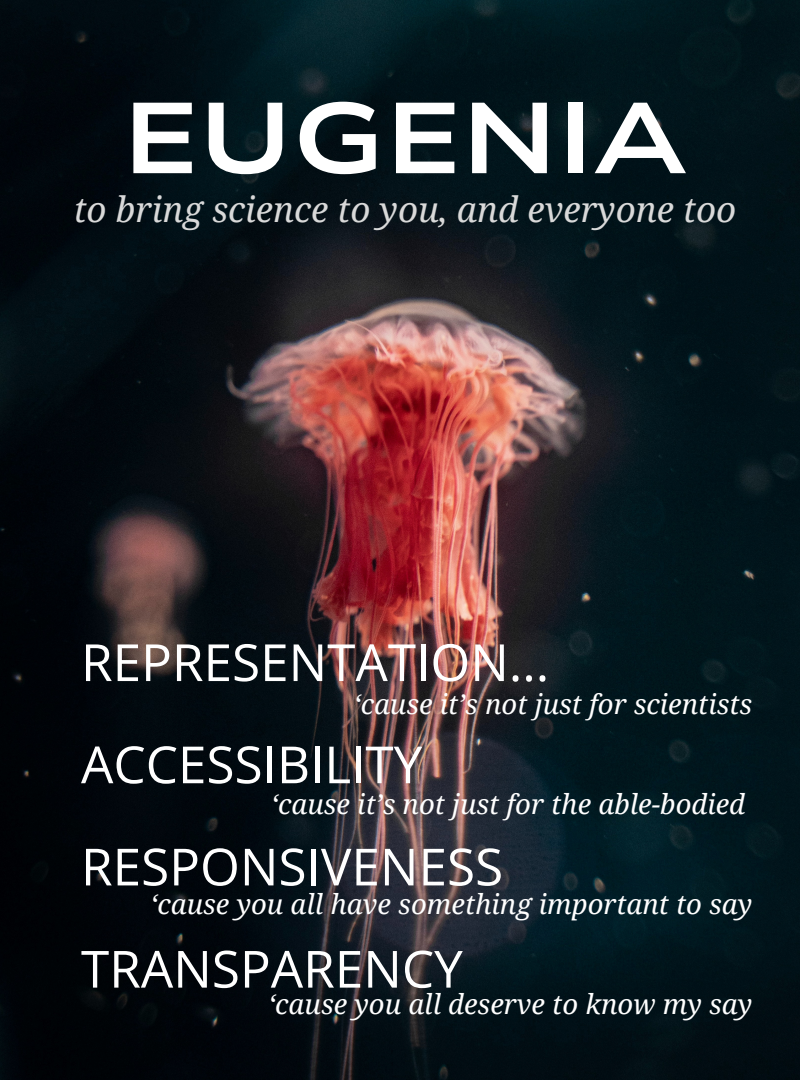
<style>
.page{position:relative;width:810px;height:1080px;background:#fff}
.page>*{position:absolute;margin:0;border:0;box-sizing:border-box;transform-origin:0 0}
.t1{font:700 100px "Nunito Sans 10 pt Expanded";color:#fff}
.t2{font:51.25px "Open Sans";color:#fff}
.t3{font:italic 35px "Noto Serif";color:#d9d9d9}
.t4{font:italic 27.5px "Noto Serif";color:#fff}
</style>
<div class="page">
<img style="left:0;top:0;width:799px;height:1080px">
<p class="t1" style="left:123px;top:72px;width:566px">EUGENIA</p>
<p class="t3" style="left:74px;top:184px;width:664px">to bring science to you, and everyone too</p>
<p class="t2" style="left:81px;top:626px;width:470px">REPRESENTATION...</p>
<p class="t4" style="left:354px;top:685px;width:400px">‘cause it’s not just for scientists</p>
<p class="t2" style="left:81px;top:729px;width:343px">ACCESSIBILITY</p>
<p class="t4" style="left:271px;top:785px;width:476px">‘cause it’s not just for the able-bodied</p>
<p class="t2" style="left:81px;top:831px;width:424px">RESPONSIVENESS</p>
<p class="t4" style="left:151px;top:885px;width:603px">‘cause you all have something important to say</p>
<p class="t2" style="left:81px;top:933px;width:383px">TRANSPARENCY</p>
<p class="t4" style="left:268px;top:985px;width:486px">‘cause you all deserve to know my say</p>
</div>
